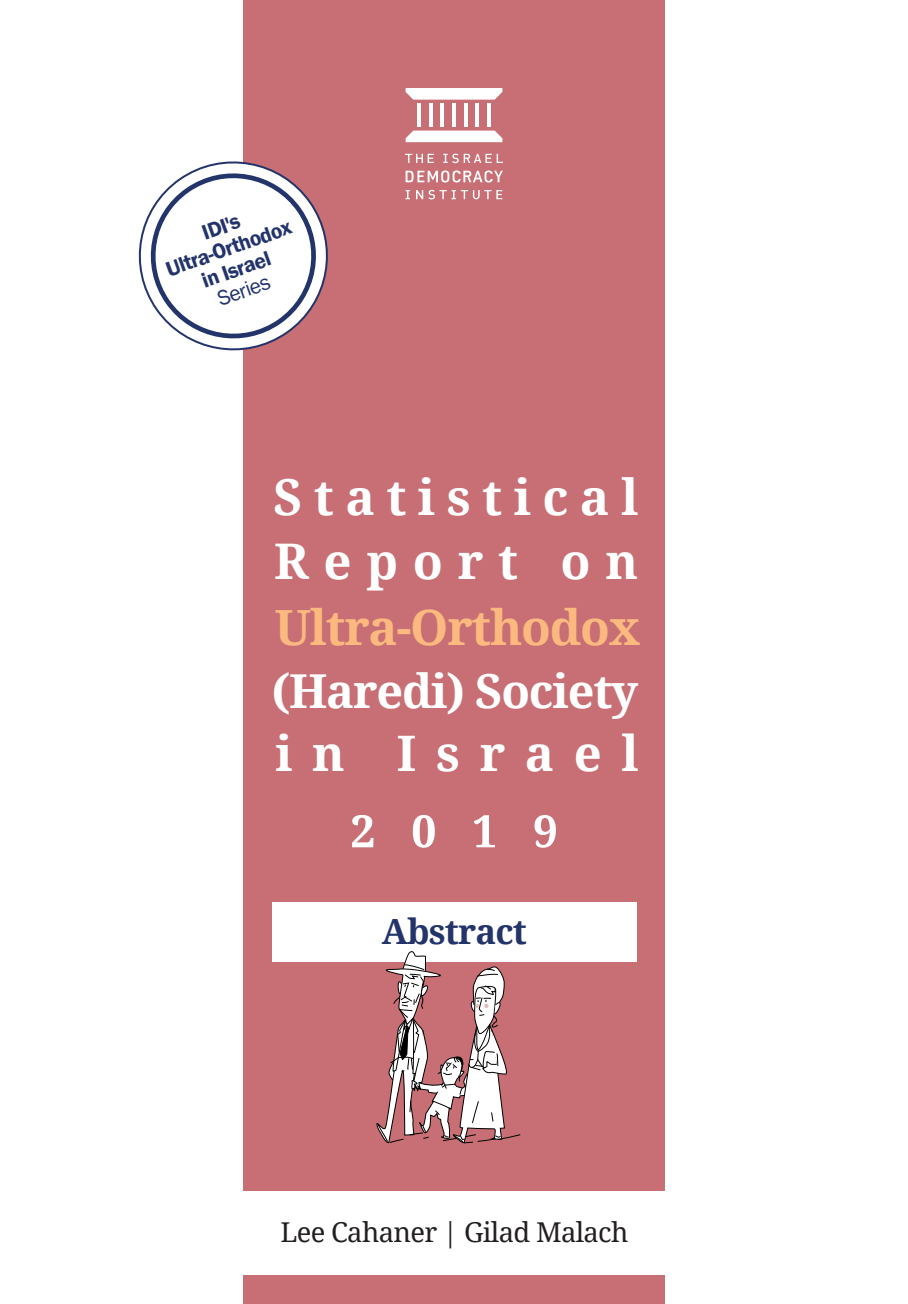
<style>
.page{position:relative;width:908px;height:1304px;background:#fff}
.page>*{position:absolute;margin:0;border:0;box-sizing:border-box;transform-origin:0 0}
.t1{font:700 49.4px "Droid Serif";letter-spacing:.23em;color:#fff}
.t2{font:700 49.2px "Droid Serif";letter-spacing:.3em;color:#fff}
.t3{font:700 49px "Droid Serif";letter-spacing:.4em;color:#fff}
.t4{font:700 48.6px "Droid Serif";letter-spacing:-.025em;color:#fbb97f}
.t5{font:700 46.8px "Droid Serif";letter-spacing:-.025em;color:#fff}
.t6{font:700 34.8px "Droid Serif";letter-spacing:-.025em;color:#23346b}
.t7{font:27.4px "Droid Serif";letter-spacing:-.025em;color:#231f20}
.t8{font:600 21.6px/22.6px "Franklin Gothic";color:#23346b;text-align:center}
.t9{font:21.6px "Franklin Gothic";color:#23346b}
</style>
<div class="page">
<div style="left:243px;top:0;width:421px;height:1190px;background:#c76f74"></div>
<div style="left:243px;top:1275px;width:421px;height:29px;background:#c76f74"></div>
<div style="left:271px;top:902px;width:365px;height:60px;background:#fff"></div>
<svg style="left:376px;top:951px;width:145px;height:193px"></svg>
<svg style="left:405px;top:88px;width:97px;height:54px"></svg>
<svg style="left:486px;top:104px;width:4px;height:23px"></svg>
<hr style="left:475px;top:104px;width:4px;height:23px;background:#fff">
<svg style="left:463px;top:104px;width:4px;height:23px"></svg>
<hr style="left:452px;top:104px;width:3px;height:23px;background:#fff">
<hr style="left:440px;top:104px;width:4px;height:23px;background:#fff">
<svg style="left:428px;top:104px;width:4px;height:23px"></svg>
<hr style="left:417px;top:103px;width:4px;height:24px;background:#fff">
<svg style="left:405px;top:170px;width:97px;height:13px"></svg>
<svg style="left:405px;top:154px;width:97px;height:9px"></svg>
<svg style="left:405px;top:190px;width:97px;height:9px"></svg>
<svg style="left:138px;top:161px;width:190px;height:190px"></svg>
<svg style="left:352px;top:815px;width:21px;height:32px"></svg>
<svg style="left:412px;top:815px;width:22px;height:33px"></svg>
<svg style="left:474px;top:815px;width:20px;height:32px"></svg>
<svg style="left:534px;top:815px;width:21px;height:33px"></svg>
<p class="t8" style="left:155px;top:239px;width:133px;rotate:-20deg">IDI's<br>Ultra-Orthodox in Israel</p>
<p class="t9" style="left:213px;top:287px;width:56px;rotate:-20deg">Series</p>
<h1 class="t1" style="left:273px;top:469px;width:366px">Statistical</h1>
<h2 class="t2" style="left:274px;top:533px;width:365px">Report on</h2>
<h3 class="t4" style="left:275px;top:600px;width:367px">Ultra-Orthodox</h3>
<h3 class="t5" style="left:271px;top:664px;width:368px">(Haredi) Society</h3>
<h3 class="t3" style="left:275px;top:725px;width:365px">in Israel</h3>
<h3 class="t6" style="left:381px;top:912px;width:147px">Abstract</h3>
<p class="t7" style="left:280px;top:1216px;width:349px">Lee Cahaner | Gilad Malach</p>
</div>
